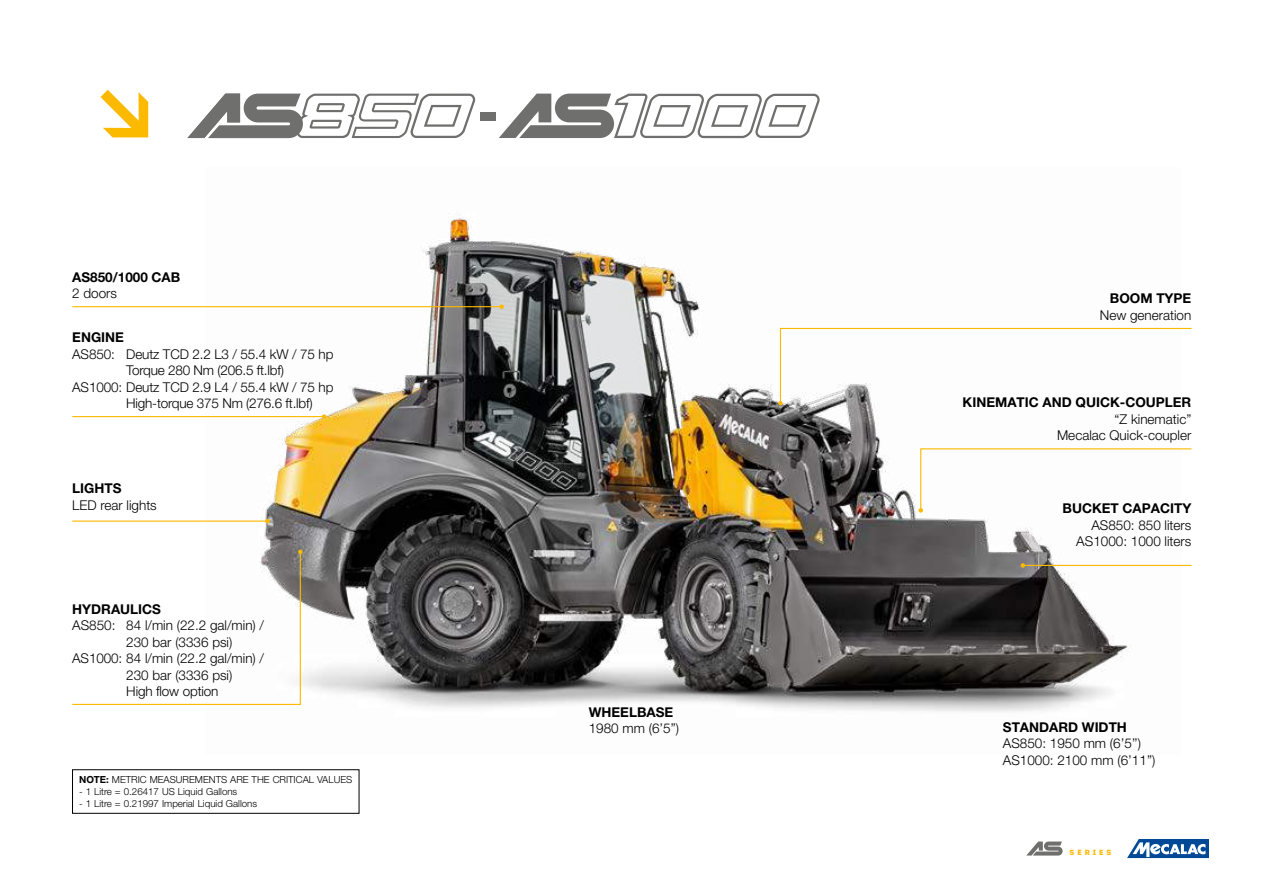
<style>
.page{position:relative;width:1263px;height:893px;background:#fff}
.page>*{position:absolute;margin:0;border:0;box-sizing:border-box;transform-origin:0 0}
.t1{font:300 13.5px/16.5px "Helvetica Neue LT Pro";color:#000;text-align:right}
.t2{font:700 13.5px "Helvetica Neue LT Pro";color:#000}
.t3{font:300 9.75px "Helvetica Neue LT Pro";color:#000}
.t4{font:900 7.5px "Intro";letter-spacing:.4em;color:#fbb900}
.s1{font-weight:700}
</style>
<div class="page">
<img style="left:206px;top:212px;width:974px;height:500px">
<svg style="left:100px;top:90px;width:48px;height:47px"></svg>
<svg style="left:187px;top:94px;width:288px;height:44px"></svg>
<svg style="left:499px;top:94px;width:321px;height:44px"></svg>
<div style="left:480px;top:112px;width:16px;height:9px;background:#6f6f6e"></div>
<hr style="left:72px;top:416px;width:252px;height:1px;background:#fbb900">
<svg style="left:322px;top:414px;width:4px;height:5px"></svg>
<hr style="left:72px;top:306px;width:430px;height:1px;background:#fbb900">
<svg style="left:499px;top:304px;width:5px;height:5px"></svg>
<hr style="left:72px;top:521px;width:196px;height:1px;background:#fbb900">
<svg style="left:265px;top:519px;width:5px;height:4px"></svg>
<svg style="left:72px;top:550px;width:231px;height:155px"></svg>
<hr style="left:1023px;top:565px;width:168px;height:1px;background:#fbb900">
<svg style="left:1020px;top:563px;width:5px;height:5px"></svg>
<svg style="left:778px;top:327px;width:414px;height:78px"></svg>
<svg style="left:918px;top:448px;width:274px;height:65px"></svg>
<svg style="left:1127px;top:839px;width:82px;height:19px"></svg>
<svg style="left:1027px;top:841px;width:36px;height:14px"></svg>
<p class="t2" style="left:72px;top:269px;width:110px">AS850/1000 CAB</p>
<p class="t1" style="left:72px;top:285px;width:46px">2 doors</p>
<p class="t2" style="left:72px;top:329px;width:53px">ENGINE</p>
<p class="t1" style="left:72px;top:345px;width:263px">AS850: Deutz TCD 2.2 L3 / 55.4 kW / 75 hp</p>
<p class="t1" style="left:126px;top:362px;width:159px">Torque 280 Nm (206.5 ft.lbf)</p>
<p class="t1" style="left:72px;top:378px;width:263px">AS1000: Deutz TCD 2.9 L4 / 55.4 kW / 75 hp</p>
<p class="t1" style="left:126px;top:395px;width:188px">High-torque 375 Nm (276.6 ft.lbf)</p>
<p class="t2" style="left:1110px;top:290px;width:83px">BOOM TYPE</p>
<p class="t1" style="left:1100px;top:307px;width:93px">New generation</p>
<p class="t2" style="left:963px;top:394px;width:230px">KINEMATIC AND QUICK-COUPLER</p>
<p class="t1" style="left:1057px;top:410px;width:136px">“Z kinematic”<br>Mecalac Quick-coupler</p>
<p class="t2" style="left:72px;top:480px;width:51px">LIGHTS</p>
<p class="t1" style="left:72px;top:496px;width:86px">LED rear lights</p>
<p class="t2" style="left:1062px;top:500px;width:130px">BUCKET CAPACITY</p>
<p class="t1" style="left:1076px;top:516px;width:117px">AS850: 850 liters<br>AS1000: 1000 liters</p>
<p class="t2" style="left:72px;top:600px;width:90px">HYDRAULICS</p>
<p class="t1" style="left:72px;top:617px;width:193px">AS850: 84 l/min (22.2 gal/min) /</p>
<p class="t1" style="left:126px;top:633px;width:108px">230 bar (3336 psi)</p>
<p class="t1" style="left:72px;top:650px;width:193px">AS1000: 84 l/min (22.2 gal/min) /</p>
<p class="t1" style="left:126px;top:666px;width:108px">230 bar (3336 psi)</p>
<p class="t1" style="left:126px;top:683px;width:94px">High flow option</p>
<p class="t3" style="left:79px;top:774px;width:275px"><span class="s1">NOTE:</span> METRIC MEASUREMENTS ARE THE CRITICAL VALUES</p>
<p class="t3" style="left:79px;top:786px;width:160px">- 1 Litre = 0.26417 US Liquid Gallons</p>
<p class="t3" style="left:79px;top:797px;width:180px">- 1 Litre = 0.21997 Imperial Liquid Gallons</p>
<p class="t2" style="left:589px;top:703px;width:86px">WHEELBASE</p>
<p class="t1" style="left:589px;top:720px;width:92px">1980 mm (6’5”)</p>
<p class="t2" style="left:1003px;top:718px;width:125px">STANDARD WIDTH</p>
<p class="t1" style="left:1003px;top:735px;width:154px;text-align:left">AS850: 1950 mm (6’5’’)<br>AS1000: 2100 mm (6’11”)</p>
<p class="t4" style="left:1069px;top:847px;width:43px">SERIES</p>
</div>
